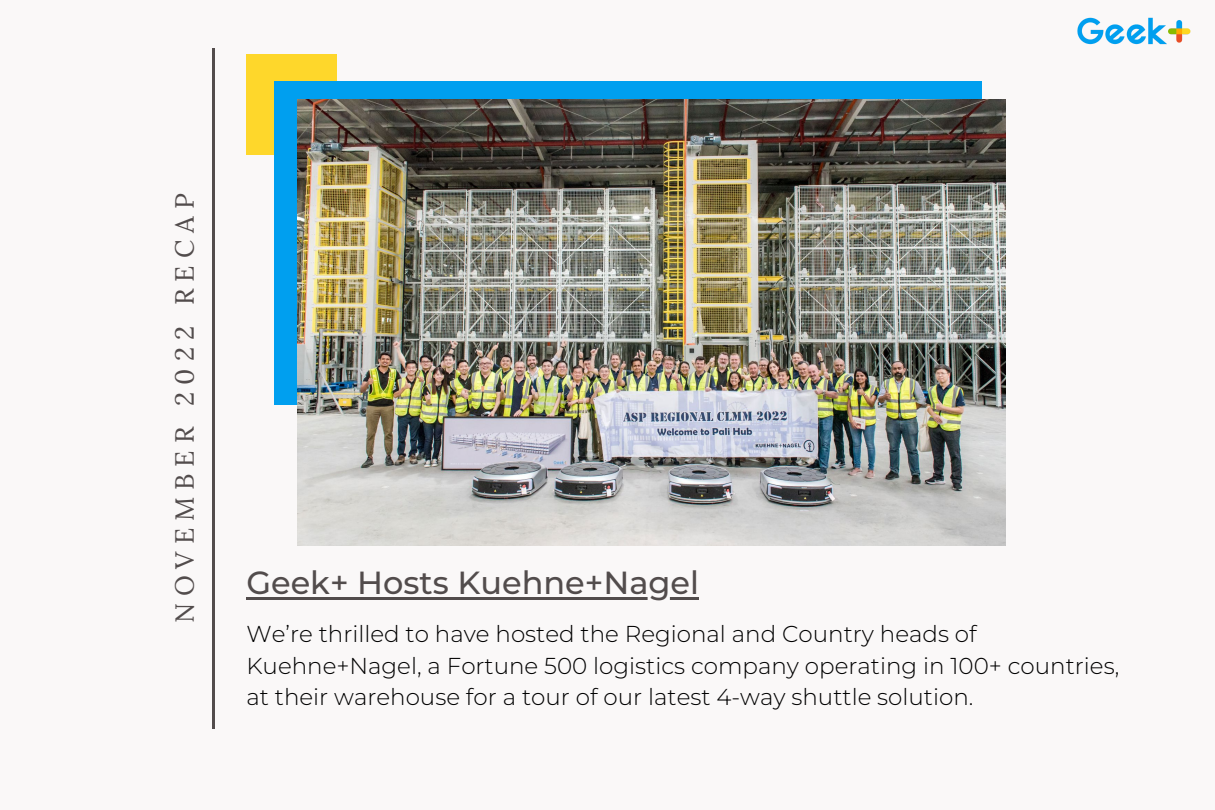
<style>
.page{position:relative;width:1215px;height:810px;background:#faf8f8}
.page>*{position:absolute;margin:0;border:0;box-sizing:border-box;transform-origin:0 0}
.t1{font:500 32px "Montserrat";color:#524c4c}
.t2{font:26.2px "Lora";letter-spacing:.27em;color:#524c4c}
.t3{font:300 23px/31.5px "Montserrat";color:#000}
</style>
<div class="page">
<div style="left:246px;top:54px;width:91px;height:100px;background:#fed72b"></div>
<div style="left:275px;top:81px;width:707px;height:324px;background:#009fef"></div>
<hr style="left:212px;top:49px;width:3px;height:680px;background:#524c4c">
<img style="left:1077px;top:17px;width:114px;height:28px">
<img style="left:298px;top:100px;width:708px;height:445px">
<hr style="left:246px;top:597px;width:453px;height:3px;background:#524c4c">
<p class="t2" style="left:168px;top:623px;width:431px;rotate:-90deg">NOVEMBER 2022 RECAP</p>
<h1 class="t1" style="left:246px;top:563px;width:454px">Geek+ Hosts Kuehne+Nagel</h1>
<p class="t3" style="left:246px;top:618px;width:874px">We’re thrilled to have hosted the Regional and Country heads of<br>Kuehne+Nagel, a Fortune 500 logistics company operating in 100+ countries, at their warehouse for a tour of our latest 4-way shuttle solution.</p>
</div>
